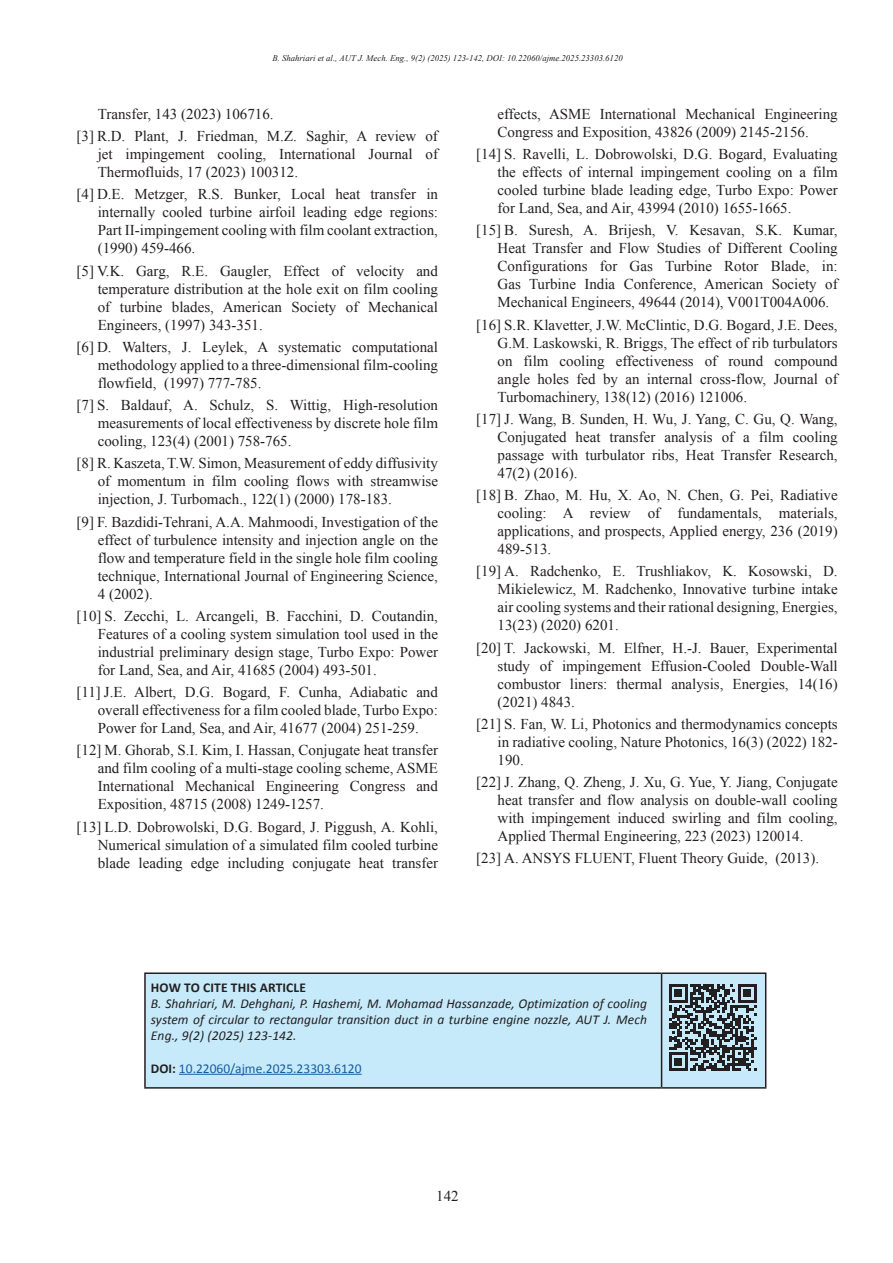
<style>
.page{position:relative;width:893px;height:1263px;background:#fff}
.page>*{position:absolute;margin:0;border:0;box-sizing:border-box;transform-origin:0 0}
.t1{font:15px/18px "Times New Roman";color:#231f20;text-align:justify}
.t2{font:italic 13.5px/16.2px "Calibri";color:#231f20;text-align:justify}
.t3{font:13.5px "Calibri";color:#175d9e}
.t4{font:700 13.5px "Calibri";letter-spacing:.01em;color:#231f20}
.t5{font:italic 8.7px "Times New Roman";color:#231f20}
.s1{font-weight:700;color:#231f20}
</style>
<div class="page">
<div style="left:146px;top:974px;width:619px;height:113px;background:#c6eafa"></div>
<hr style="left:144px;top:972px;width:518px;height:2px;background:#231f20">
<hr style="left:144px;top:974px;width:2px;height:113px;background:#231f20">
<hr style="left:662px;top:972px;width:104px;height:2px;background:#231f20">
<hr style="left:661px;top:974px;width:1px;height:113px;background:#231f20">
<hr style="left:765px;top:974px;width:1px;height:113px;background:#231f20">
<hr style="left:144px;top:1087px;width:518px;height:2px;background:#231f20">
<hr style="left:662px;top:1087px;width:104px;height:2px;background:#231f20">
<hr style="left:179px;top:1074px;width:183px;height:1px;background:#175d9e">
<svg style="left:669px;top:984px;width:87px;height:87px;background:#69767d"></svg>
<p class="t5" style="left:272px;top:52px;width:352px">B. Shahriari et al., AUT J. Mech. Eng., 9(2) (2025) 123-142, DOI: 10.22060/ajme.2025.23303.6120</p>
<p class="t1" style="left:98px;top:104px;width:177px">Transfer, 143 (2023) 106716.</p>
<p class="t1" style="left:98px;top:127px;width:342px;text-indent:-21px">[3] R.D. Plant, J. Friedman, M.Z. Saghir, A review of jet impingement cooling, International Journal of Thermofluids, 17 (2023) 100312.</p>
<p class="t1" style="left:98px;top:185px;width:342px;text-indent:-21px">[4] D.E. Metzger, R.S. Bunker, Local heat transfer in internally cooled turbine airfoil leading edge regions:<br>Part II-impingement cooling with film coolant extraction, (1990) 459-466.</p>
<p class="t1" style="left:98px;top:261px;width:342px;text-indent:-21px">[5] V.K. Garg, R.E. Gaugler, Effect of velocity and temperature distribution at the hole exit on film cooling of turbine blades, American Society of Mechanical Engineers, (1997) 343-351.</p>
<p class="t1" style="left:98px;top:337px;width:342px;text-indent:-21px">[6] D. Walters, J. Leylek, A systematic computational methodology applied to a three-dimensional film-cooling flowfield, (1997) 777-785.</p>
<p class="t1" style="left:98px;top:396px;width:342px;text-indent:-21px">[7] S. Baldauf, A. Schulz, S. Wittig, High-resolution measurements of local effectiveness by discrete hole film cooling, 123(4) (2001) 758-765.</p>
<p class="t1" style="left:98px;top:454px;width:342px;text-indent:-21px">[8] R. Kaszeta, T.W. Simon, Measurement of eddy diffusivity of momentum in film cooling flows with streamwise injection, J. Turbomach., 122(1) (2000) 178-183.</p>
<p class="t1" style="left:98px;top:512px;width:342px;text-indent:-21px">[9] F. Bazdidi-Tehrani, A.A. Mahmoodi, Investigation of the effect of turbulence intensity and injection angle on the flow and temperature field in the single hole film cooling technique, International Journal of Engineering Science, 4 (2002).</p>
<p class="t1" style="left:98px;top:606px;width:342px;text-indent:-21px">[10] S. Zecchi, L. Arcangeli, B. Facchini, D. Coutandin, Features of a cooling system simulation tool used in the industrial preliminary design stage, Turbo Expo: Power for Land, Sea, and Air, 41685 (2004) 493-501.</p>
<p class="t1" style="left:98px;top:683px;width:342px;text-indent:-21px">[11] J.E. Albert, D.G. Bogard, F. Cunha, Adiabatic and overall effectiveness for a film cooled blade, Turbo Expo:<br>Power for Land, Sea, and Air, 41677 (2004) 251-259.</p>
<p class="t1" style="left:98px;top:741px;width:342px;text-indent:-21px">[12] M. Ghorab, S.I. Kim, I. Hassan, Conjugate heat transfer and film cooling of a multi-stage cooling scheme, ASME International Mechanical Engineering Congress and Exposition, 48715 (2008) 1249-1257.</p>
<p class="t1" style="left:98px;top:817px;width:342px;text-indent:-21px">[13] L.D. Dobrowolski, D.G. Bogard, J. Piggush, A. Kohli, Numerical simulation of a simulated film cooled turbine blade leading edge including conjugate heat transfer</p>
<p class="t1" style="left:497px;top:104px;width:342px">effects, ASME International Mechanical Engineering<br>Congress and Exposition, 43826 (2009) 2145-2156.</p>
<p class="t1" style="left:497px;top:145px;width:342px;text-indent:-21px">[14] S. Ravelli, L. Dobrowolski, D.G. Bogard, Evaluating the effects of internal impingement cooling on a film cooled turbine blade leading edge, Turbo Expo: Power for Land, Sea, and Air, 43994 (2010) 1655-1665.</p>
<p class="t1" style="left:497px;top:221px;width:342px;text-indent:-21px">[15] B. Suresh, A. Brijesh, V. Kesavan, S.K. Kumar, Heat Transfer and Flow Studies of Different Cooling Configurations for Gas Turbine Rotor Blade, in:<br>Gas Turbine India Conference, American Society of Mechanical Engineers, 49644 (2014), V001T004A006.</p>
<p class="t1" style="left:497px;top:315px;width:342px;text-indent:-21px">[16] S.R. Klavetter, J.W. McClintic, D.G. Bogard, J.E. Dees, G.M. Laskowski, R. Briggs, The effect of rib turbulators on film cooling effectiveness of round compound angle holes fed by an internal cross-flow, Journal of Turbomachinery, 138(12) (2016) 121006.</p>
<p class="t1" style="left:497px;top:409px;width:342px;text-indent:-21px">[17] J. Wang, B. Sunden, H. Wu, J. Yang, C. Gu, Q. Wang, Conjugated heat transfer analysis of a film cooling passage with turbulator ribs, Heat Transfer Research, 47(2) (2016).</p>
<p class="t1" style="left:497px;top:486px;width:342px;text-indent:-21px">[18] B. Zhao, M. Hu, X. Ao, N. Chen, G. Pei, Radiative cooling: A review of fundamentals, materials, applications, and prospects, Applied energy, 236 (2019)<br>489-513.</p>
<p class="t1" style="left:497px;top:562px;width:342px;text-indent:-21px">[19] A. Radchenko, E. Trushliakov, K. Kosowski, D.<br>Mikielewicz, M. Radchenko, Innovative turbine intake air cooling systems and their rational designing, Energies, 13(23) (2020) 6201.</p>
<p class="t1" style="left:497px;top:638px;width:342px;text-indent:-21px">[20] T. Jackowski, M. Elfner, H.-J. Bauer, Experimental study of impingement Effusion-Cooled Double-Wall combustor liners: thermal analysis, Energies, 14(16) (2021) 4843.</p>
<p class="t1" style="left:497px;top:714px;width:342px;text-indent:-21px">[21] S. Fan, W. Li, Photonics and thermodynamics concepts in radiative cooling, Nature Photonics, 16(3) (2022) 182- 190.</p>
<p class="t1" style="left:497px;top:773px;width:342px;text-indent:-21px">[22] J. Zhang, Q. Zheng, J. Xu, G. Yue, Y. Jiang, Conjugate heat transfer and flow analysis on double-wall cooling with impingement induced swirling and film cooling, Applied Thermal Engineering, 223 (2023) 120014.</p>
<p class="t1" style="left:476px;top:849px;width:344px">[23] A. ANSYS FLUENT, Fluent Theory Guide, (2013).</p>
<p class="t4" style="left:151px;top:978px;width:157px">HOW TO CITE THIS ARTICLE</p>
<p class="t2" style="left:151px;top:995px;width:498px">B. Shahriari, M. Dehghani, P. Hashemi, M. Mohamad Hassanzade, Optimization of cooling system of circular to rectangular transition duct in a turbine engine nozzle, AUT J. Mech Eng., 9(2) (2025) 123-142.</p>
<p class="t3" style="left:151px;top:1060px;width:212px"><span class="s1">DOI:</span> 10.22060/ajme.2025.23303.6120</p>
<p class="t1" style="left:436px;top:1186px;width:24px">142</p>
</div>
